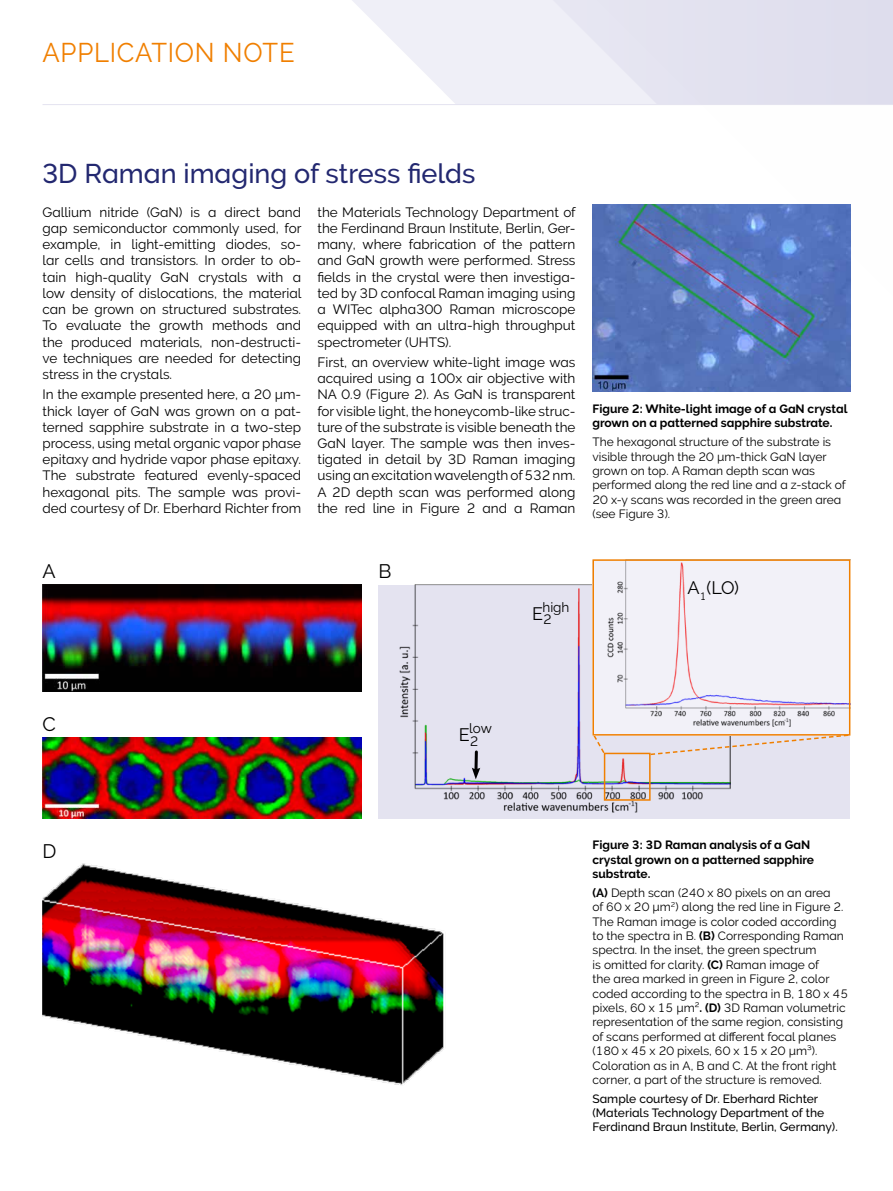
<style>
.page{position:relative;width:893px;height:1191px;background:#fff}
.page>*{position:absolute;margin:0;border:0;box-sizing:border-box;transform-origin:0 0}
.t1{font:27px "Oxford Raleway Medium";color:#232870}
.t2{font:27px "Oxford Raleway Regular";letter-spacing:.03em;color:#f07f00;scale:.95 1}
.t3{font:19.5px "Oxford Raleway Regular";color:#000}
.t4{font:18px "Oxford Raleway Regular";color:#000}
.t5{font:13.5px/16.2px "Oxford Raleway Regular";color:#000;text-align:justify}
.t6{font:12px/14.4px "Oxford Raleway Regular";color:#000}
.t7{font:12px/14.4px "Oxford Raleway Bold";color:#000}
.t8{font:12px/14.4px "Oxford Raleway Medium";color:#000}
.s1{font-family:"Oxford Raleway Bold"}
</style>
<div class="page">
<svg style="left:352px;top:0;width:201px;height:104px;fill:#efeff7"></svg>
<svg style="left:553px;top:0;width:42px;height:104px"></svg>
<hr style="left:43px;top:104px;width:850px;height:1px;background:#e4e3f0">
<svg style="left:595px;top:0;width:298px;height:736px"></svg>
<div style="left:378px;top:585px;width:472px;height:234px;background:#e4e3f0"></div>
<img style="left:592px;top:204px;width:258px;height:187px">
<img style="left:43px;top:738px;width:318px;height:80px">
<img style="left:43px;top:585px;width:318px;height:106px">
<img style="left:43px;top:863px;width:401px;height:222px">
<img style="left:399px;top:585px;width:332px;height:227px">
<svg style="left:592px;top:735px;width:14px;height:19px"></svg>
<svg style="left:474px;top:752px;width:4px;height:15px"></svg>
<svg style="left:472px;top:767px;width:8px;height:12px"></svg>
<div style="left:592px;top:559px;width:258px;height:176px;background:#f2f1f8"></div>
<img style="left:607px;top:562px;width:240px;height:164px">
<div style="left:604px;top:752px;width:47px;height:48px;border:2px solid #f07f00"></div>
<div style="left:592px;top:559px;width:258px;height:176px;border:2px solid #f07f00"></div>
<svg style="left:649px;top:733px;width:201px;height:23px"></svg>
<h1 class="t2" style="left:43px;top:36px;width:267px">APPLICATION NOTE</h1>
<h1 class="t1" style="left:43px;top:158px;width:434px">3D Raman imaging of stress fields</h1>
<p class="t5" style="left:43px;top:204px;width:261px">Gallium nitride (GaN) is a direct band gap semiconductor commonly used, for example, in light-emitting diodes, so&shy;lar cells and transistors. In order to ob&shy;tain high-quality GaN crystals with a low density of dislocations, the material can be grown on structured substrates.<br>To evaluate the growth methods and the produced materials, non-destructi&shy;ve techniques are needed for detecting stress in the crystals.</p>
<p class="t5" style="left:43px;top:386px;width:260px">In the example presented here, a 20 µm&shy;thick layer of GaN was grown on a pat&shy;terned sapphire substrate in a two-step process, using metal organic vapor phase epitaxy and hydride vapor phase epitaxy.<br>The substrate featured evenly-spaced hexagonal pits. The sample was provi&shy;ded courtesy of Dr. Eberhard Richter from</p>
<p class="t5" style="left:317px;top:204px;width:260px">the Materials Technology Department of the Ferdinand Braun Institute, Berlin, Ger&shy;many, where fabrication of the pattern and GaN growth were performed. Stress fields in the crystal were then investiga&shy;ted by 3D confocal Raman imaging using a WITec alpha300 Raman microscope equipped with an ultra-high throughput spectrometer (UHTS).</p>
<p class="t5" style="left:317px;top:354px;width:259px">First, an overview white-light image was acquired using a 100x air objective with NA 0.9 (Figure 2). As GaN is transparent for visible light, the honeycomb-like struc&shy;ture of the substrate is visible beneath the GaN layer. The sample was then inves&shy;tigated in detail by 3D Raman imaging using an excitation wavelength of 532 nm.<br>A 2D depth scan was performed along the red line in Figure 2 and a Raman</p>
<p class="t7" style="left:592px;top:402px;width:257px">Figure 2: White-light image of a GaN crystal grown on a patterned sapphire substrate.</p>
<p class="t6" style="left:592px;top:435px;width:255px">The hexagonal structure of the substrate is visible through the 20 µm-thick GaN layer grown on top. A Raman depth scan was performed along the red line and a z-stack of 20 x-y scans was recorded in the green area (see Figure 3).</p>
<h2 class="t3" style="left:43px;top:559px;width:15px">A</h2>
<h2 class="t3" style="left:378px;top:559px;width:14px">B</h2>
<p class="t5" style="left:542px;top:598px;width:29px">high</p>
<h3 class="t4" style="left:532px;top:603px;width:21px">E<sub>2</sub></h3>
<h3 class="t4" style="left:688px;top:577px;width:53px">A<sub>1</sub>(LO)</h3>
<h2 class="t3" style="left:43px;top:712px;width:15px">C</h2>
<p class="t5" style="left:469px;top:720px;width:24px">low</p>
<h3 class="t4" style="left:459px;top:724px;width:21px">E<sub>2</sub></h3>
<h2 class="t3" style="left:43px;top:840px;width:15px">D</h2>
<p class="t7" style="left:592px;top:838px;width:223px">Figure 3: 3D Raman analysis of a GaN crystal grown on a patterned sapphire substrate.</p>
<p class="t6" style="left:592px;top:885px;width:257px"><span class="s1">(A)</span> Depth scan (240 x 80 pixels on an area<br>of 60 x 20 µm<sup>2</sup>) along the red line in Figure 2.<br>The Raman image is color coded according to the spectra in B. <span class="s1">(B)</span> Corresponding Raman spectra. In the inset, the green spectrum<br>is omitted for clarity. <span class="s1">(C)</span> Raman image of<br>the area marked in green in Figure 2, color coded according to the spectra in B, 180 x 45 pixels, 60 x 15 µm²<span class="s1">. (D)</span> 3D Raman volumetric representation of the same region, consisting of scans performed at different focal planes (180 x 45 x 20 pixels, 60 x 15 x 20 µm³).<br>Coloration as in A, B and C. At the front right corner, a part of the structure is removed.</p>
<p class="t8" style="left:592px;top:1091px;width:247px">Sample courtesy of Dr. Eberhard Richter (Materials Technology Department of the<br>Ferdinand Braun Institute, Berlin, Germany).</p>
</div>
